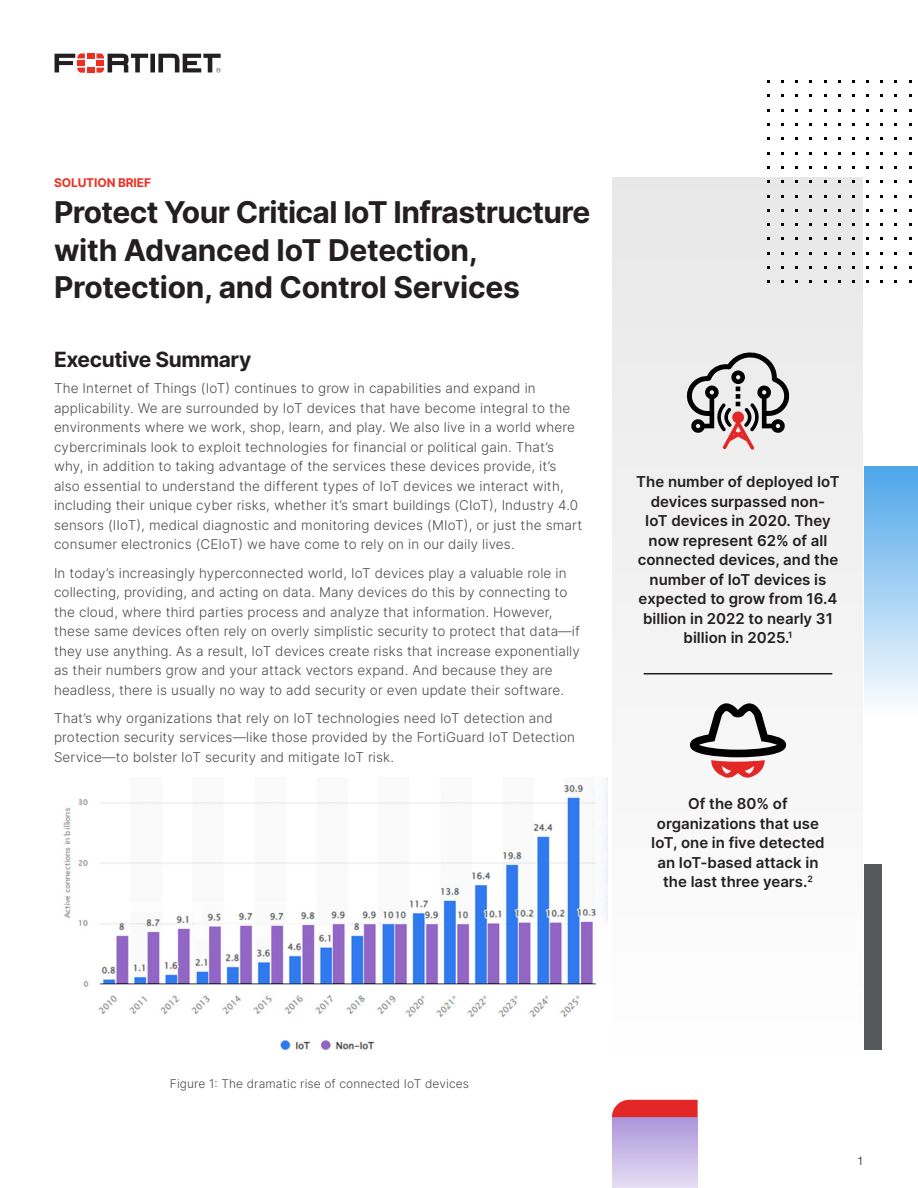
<style>
.page{position:relative;width:918px;height:1188px;background:#fff}
.page>*{position:absolute;margin:0;border:0;box-sizing:border-box;transform-origin:0 0}
.Main_Title{font:30px/37.5px "Inter";letter-spacing:-.015em;color:#231f20}
.Body_Copy_SUBHEAD__B{font:21px "Inter";letter-spacing:-.02em;color:#231f20}
.Body_Copy{font:600 15px/19.5px "Inter";color:#231f20;text-align:center}
.Body_Copy-2{font:300 13.5px/19.5px "Inter";letter-spacing:.01em;color:#4b4c4d}
.Body_Copy-3{font:300 12px "Inter";letter-spacing:.01em;color:#4b4c4d}
.Page_Header{font:12px "Inter";letter-spacing:-.01em;color:#ee2e22}
.t1{font:300 12px "Helvetica Neue LT Pro";color:#231f20}
</style>
<div class="page">
<svg style="left:55px;top:53px;width:166px;height:20px"></svg>
<div style="left:613px;top:177px;width:250px;height:890px;background:#f3f3f3"></div>
<svg style="left:686px;top:352px;width:103px;height:98px"></svg>
<hr style="left:644px;top:673px;width:188px;height:1px;background:#231f20">
<svg style="left:690px;top:703px;width:96px;height:75px"></svg>
<div style="left:612px;top:1117px;width:86px;height:71px;background:linear-gradient(to bottom,#ac95db,#e6dff4)"></div>
<div style="left:864px;top:864px;width:17px;height:185px;background:#57585a"></div>
<div style="left:864px;top:467px;width:54px;height:248px;background:linear-gradient(to bottom,#4ea6ea,#fdfdfe)"></div>
<svg style="left:612px;top:1100px;width:86px;height:17px"></svg>
<img style="left:62px;top:778px;width:546px;height:272px">
<p class="Page_Header" style="left:54px;top:174px;width:99px">SOLUTION BRIEF</p>
<p class="Main_Title" style="left:54px;top:193px;width:538px">Protect Your Critical IoT Infrastructure with Advanced IoT Detection,<br>Protection, and Control Services</p>
<p class="Body_Copy_SUBHEAD__B" style="left:54px;top:344px;width:199px">Executive Summary</p>
<p class="Body_Copy-2" style="left:54px;top:378px;width:530px">The Internet of Things (IoT) continues to grow in capabilities and expand in applicability. We are surrounded by IoT devices that have become integral to the environments where we work, shop, learn, and play. We also live in a world where cybercriminals look to exploit technologies for financial or political gain. That’s why, in addition to taking advantage of the services these devices provide, it’s also essential to understand the different types of IoT devices we interact with, including their unique cyber risks, whether it’s smart buildings (CIoT), Industry 4.0 sensors (IIoT), medical diagnostic and monitoring devices (MIoT), or just the smart consumer electronics (CEIoT) we have come to rely on in our daily lives.</p>
<p class="Body_Copy-2" style="left:54px;top:563px;width:527px">In today’s increasingly hyperconnected world, IoT devices play a valuable role in collecting, providing, and acting on data. Many devices do this by connecting to the cloud, where third parties process and analyze that information. However, these same devices often rely on overly simplistic security to protect that data—if they use anything. As a result, IoT devices create risks that increase exponentially as their numbers grow and your attack vectors expand. And because they are headless, there is usually no way to add security or even update their software.</p>
<p class="Body_Copy-2" style="left:54px;top:708px;width:523px">That’s why organizations that rely on IoT technologies need IoT detection and protection security services—like those provided by the FortiGuard IoT Detection<br>Service—to bolster IoT security and mitigate IoT risk.</p>
<p class="Body_Copy" style="left:636px;top:472px;width:205px">The number of deployed IoT devices surpassed non-<br>IoT devices in 2020. They now represent 62% of all connected devices, and the number of IoT devices is expected to grow from 16.4 billion in 2022 to nearly 31 billion in 2025.<sup>1</sup></p>
<p class="Body_Copy" style="left:651px;top:794px;width:175px">Of the 80% of organizations that use<br>IoT, one in five detected an IoT-based attack in the last three years.<sup>2</sup></p>
<p class="Body_Copy-3" style="left:170px;top:1075px;width:301px">Figure 1: The dramatic rise of connected IoT devices</p>
<p class="t1" style="left:857px;top:1154px;width:8px">1</p>
</div>
